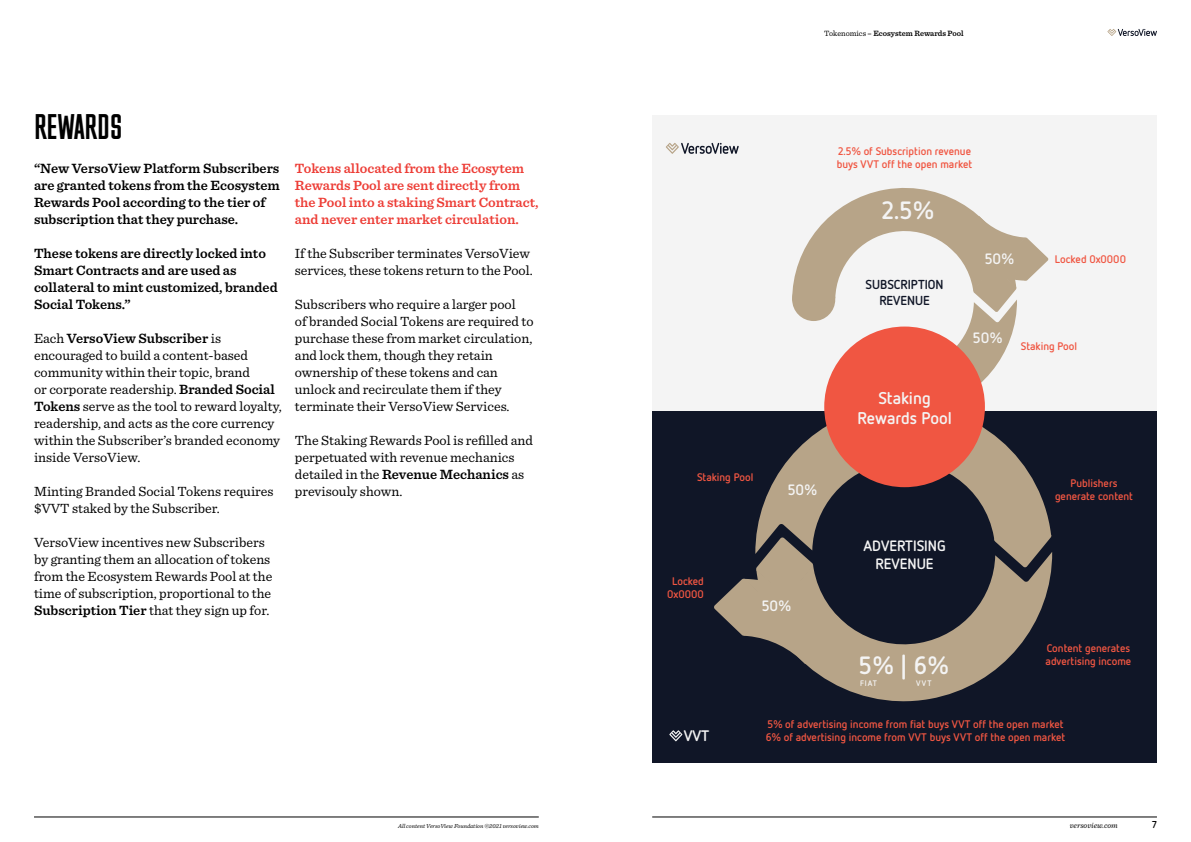
<style>
.page{position:relative;width:1191px;height:842px;background:#fff}
.page>*{position:absolute;margin:0;border:0;box-sizing:border-box;transform-origin:0 0}
.t1{font:34px "M Fred";letter-spacing:-.01em;color:#000}
.t2{font:700 25px "Netto OT";color:#f4f4f4}
.t3{font:700 17px/20px "Netto OT";color:#f4f4f4;text-align:center}
.t4{font:700 15.3px "Netto OT";color:#f4f4f4}
.t5{font:700 15px/18px "Netto OT";color:#f4f4f4;text-align:center}
.t6{font:14px/17px "Sentinel";color:#000}
.t7{font:600 14px/17px "Sentinel";color:#000}
.t8{font:600 14px/17px "Sentinel";color:#ed3d36}
.t9{font:700 13px/16px "Netto OT";color:#101627;text-align:center}
.t10{font:700 11px/13px "Netto OT";color:#f05642}
.t11{font:700 10px "Netto OT";color:#000}
.t12{font:600 8px "Sentinel";color:#000}
.t13{font:italic 8px "Sentinel";color:#000}
.t14{font:700 8px "Netto OT";letter-spacing:.11em;color:#f4f4f4}
.t15{font:italic 6px "Sentinel";color:#000}
.s1{font-weight:600}
.s2{font-weight:400}
</style>
<div class="page">
<svg style="left:1107px;top:29px;width:50px;height:7px"></svg>
<hr style="left:652px;top:817px;width:505px;height:1px;background:#000">
<hr style="left:34px;top:817px;width:505px;height:1px;background:#000">
<div style="left:652px;top:115px;width:505px;height:306px;background:#f4f4f4"></div>
<div style="left:652px;top:411px;width:505px;height:351px;background:#101627"></div>
<svg style="left:792px;top:188px;width:225px;height:204px"></svg>
<svg style="left:756px;top:395px;width:296px;height:307px"></svg>
<svg style="left:943px;top:216px;width:105px;height:96px"></svg>
<svg style="left:714px;top:537px;width:138px;height:127px"></svg>
<div style="left:824px;top:327px;width:161px;height:160px;background:#f05642;border-radius:50%"></div>
<svg style="left:666px;top:143px;width:72px;height:11px"></svg>
<div style="left:792px;top:278px;width:43px;height:43px;background:#b7a488;border-radius:50%"></div>
<svg style="left:669px;top:730px;width:13px;height:11px"></svg>
<h1 class="t1" style="left:34px;top:108px;width:90px">REWARDS</h1>
<p class="t7" style="left:34px;top:159px;width:247px">“New VersoView Platform Subscribers are granted tokens from the Ecosystem Rewards Pool according to the tier of subscription that they purchase.</p>
<p class="t7" style="left:34px;top:244px;width:245px">These tokens are directly locked into<br>Smart Contracts and are used as collateral to mint customized, branded<br>Social Tokens.”</p>
<p class="t6" style="left:34px;top:329px;width:249px">Each <span class="s1">VersoView Subscriber</span> is encouraged to build a content-based community within their topic, brand<br>or corporate readership. <span class="s1">Branded Social Tokens</span> serve as the tool to reward loyalty, readership, and acts as the core currency within the Subscriber’s branded economy inside VersoView.</p>
<p class="t6" style="left:34px;top:482px;width:241px">Minting Branded Social Tokens requires $VVT staked by the Subscriber.</p>
<p class="t6" style="left:34px;top:533px;width:240px">VersoView incentives new Subscribers by granting them an allocation of tokens from the Ecosystem Rewards Pool at the time of subscription, proportional to the <span class="s1">Subscription Tier</span> that they sign up for.</p>
<p class="t8" style="left:295px;top:159px;width:245px">Tokens allocated from the Ecosytem Rewards Pool are sent directly from the Pool into a staking Smart Contract, and never enter market circulation.</p>
<p class="t6" style="left:295px;top:244px;width:239px">If the Subscriber terminates VersoView services, these tokens return to the Pool.</p>
<p class="t6" style="left:295px;top:295px;width:240px">Subscribers who require a larger pool<br>of branded Social Tokens are required to purchase these from market circulation, and lock them, though they retain ownership of these tokens and can unlock and recirculate them if they terminate their VersoView Services.</p>
<p class="t6" style="left:295px;top:431px;width:239px">The Staking Rewards Pool is refilled and perpetuated with revenue mechanics detailed in the <span class="s1">Revenue Mechanics</span> as previsouly shown.</p>
<p class="t12" style="left:824px;top:27px;width:141px"><span class="s2">Tokenomics</span> – Ecosystem Rewards Pool</p>
<p class="t10" style="left:836px;top:144px;width:137px">2.5% of Subscription revenue buys VVT off the open market</p>
<h2 class="t2" style="left:882px;top:194px;width:54px">2.5%</h2>
<p class="t9" style="left:865px;top:276px;width:79px">SUBSCRIPTION<br>REVENUE</p>
<p class="t3" style="left:857px;top:388px;width:96px">Staking<br>Rewards Pool</p>
<p class="t5" style="left:984px;top:249px;width:31px">50%</p>
<p class="t10" style="left:1054px;top:252px;width:73px">Locked 0x0000</p>
<p class="t5" style="left:972px;top:329px;width:31px">50%</p>
<p class="t10" style="left:1021px;top:339px;width:58px">Staking Pool</p>
<p class="t10" style="left:697px;top:471px;width:58px">Staking Pool</p>
<p class="t5" style="left:787px;top:480px;width:31px">50%</p>
<p class="t10" style="left:1055px;top:476px;width:79px;text-align:center">Publishers generate content</p>
<p class="t10" style="left:667px;top:574px;width:38px;text-align:center">Locked<br>0x0000</p>
<p class="t4" style="left:683px;top:726px;width:27px">VVT</p>
<p class="t5" style="left:762px;top:597px;width:31px">50%</p>
<p class="t5" style="left:863px;top:536px;width:84px">ADVERTISING<br>REVENUE</p>
<h2 class="t2" style="left:859px;top:650px;width:92px">5% | 6%</h2>
<p class="t14" style="left:860px;top:678px;width:18px">FIAT</p>
<p class="t14" style="left:916px;top:678px;width:17px">VVT</p>
<p class="t10" style="left:1045px;top:641px;width:87px">Content generates advertising income</p>
<p class="t10" style="left:765px;top:717px;width:301px">5% of advertising income from fiat buys VVT off the open market<br>6% of advertising income from VVT buys VVT off the open market</p>
<p class="t15" style="left:398px;top:821px;width:142px">All content VersoView Foundation ©2021 versoview.com</p>
<p class="t13" style="left:1069px;top:819px;width:49px">versoview.com</p>
<p class="t11" style="left:1152px;top:818px;width:6px">7</p>
</div>
